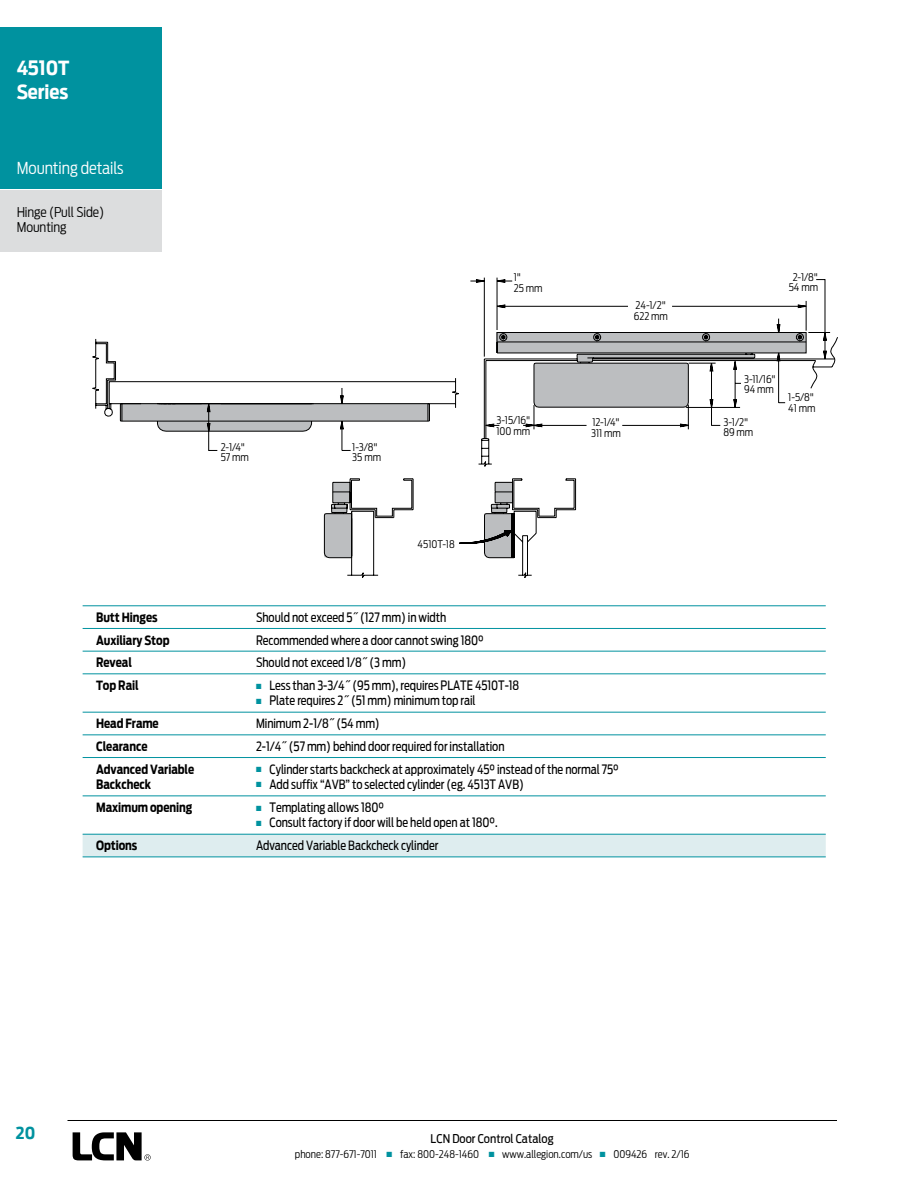
<style>
.page{position:relative;width:918px;height:1188px;background:#fff}
.page>*{position:absolute;margin:0;border:0;box-sizing:border-box;transform-origin:0 0}
.t1{font:700 19.5px/24px "Antenna Cond";letter-spacing:-.005em;color:#fff}
.t2{font:300 16.5px "Antenna Cond";letter-spacing:-.005em;color:#fff}
.t3{font:700 16.5px "Antenna Cond";color:#00929f}
.t4{font:300 13.5px/15px "Antenna Cond";letter-spacing:-.005em;color:#000}
.t5{font:12.75px "Antenna Cond";letter-spacing:-.005em;color:#000;scale:.94 1}
.t6{font:700 12.75px/15px "Antenna Cond";letter-spacing:-.005em;color:#000;scale:.94 1}
.t7{font:12px "Antenna Cond";color:#000}
.t8{font:300 10.5px/10.5px "Antenna Cond";color:#000}
.s1{color:#00929f}
</style>
<div class="page">
<svg style="left:73px;top:1132px;width:78px;height:29px"></svg>
<hr style="left:68px;top:1120px;width:769px;height:1px;background:#000">
<div style="left:0;top:27px;width:162px;height:161px;background:#00929f"></div>
<div style="left:0;top:191px;width:162px;height:61px;background:#dcddde"></div>
<svg style="left:93px;top:279px;width:733px;height:299px"></svg>
<svg style="left:375px;top:324px;width:463px;height:233px"></svg>
<svg style="left:120px;top:332px;width:687px;height:226px"></svg>
<div style="left:83px;top:835px;width:743px;height:22px;background:#deedef"></div>
<hr style="left:83px;top:605px;width:167px;height:1px;background:#00929f">
<hr style="left:250px;top:605px;width:576px;height:1px;background:#00929f">
<hr style="left:83px;top:628px;width:167px;height:1px;background:#00929f">
<hr style="left:83px;top:651px;width:167px;height:1px;background:#00929f">
<hr style="left:83px;top:757px;width:167px;height:1px;background:#00929f">
<hr style="left:83px;top:795px;width:167px;height:1px;background:#00929f">
<hr style="left:250px;top:628px;width:576px;height:1px;background:#00929f">
<hr style="left:250px;top:651px;width:576px;height:1px;background:#00929f">
<hr style="left:250px;top:757px;width:576px;height:1px;background:#00929f">
<hr style="left:250px;top:795px;width:576px;height:1px;background:#00929f">
<hr style="left:83px;top:673px;width:167px;height:1px;background:#00929f">
<hr style="left:83px;top:712px;width:167px;height:1px;background:#00929f">
<hr style="left:83px;top:734px;width:167px;height:1px;background:#00929f">
<hr style="left:250px;top:673px;width:576px;height:1px;background:#00929f">
<hr style="left:250px;top:712px;width:576px;height:1px;background:#00929f">
<hr style="left:250px;top:734px;width:576px;height:1px;background:#00929f">
<hr style="left:83px;top:834px;width:167px;height:1px;background:#00929f">
<hr style="left:250px;top:834px;width:576px;height:1px;background:#00929f">
<hr style="left:83px;top:857px;width:167px;height:1px;background:#00929f">
<hr style="left:250px;top:857px;width:576px;height:1px;background:#00929f">
<h1 class="t1" style="left:17px;top:56px;width:54px">4510T<br>Series</h1>
<p class="t2" style="left:17px;top:159px;width:108px">Mounting details</p>
<p class="t4" style="left:17px;top:204px;width:89px">Hinge (Pull Side)<br>Mounting</p>
<p class="t8" style="left:514px;top:272px;width:30px">1"<br>25 mm</p>
<p class="t8" style="left:634px;top:300px;width:36px">24-1/2"<br>622 mm</p>
<p class="t8" style="left:221px;top:441px;width:29px">2-1/4"<br>57 mm</p>
<p class="t8" style="left:352px;top:441px;width:30px">1-3/8"<br>35 mm</p>
<p class="t8" style="left:418px;top:539px;width:39px">4510T-18</p>
<p class="t8" style="left:496px;top:415px;width:35px">3-15/16"<br>100 mm</p>
<p class="t8" style="left:591px;top:417px;width:31px">12-1/4"<br>311 mm</p>
<p class="t6" style="left:96px;top:610px;width:67px">Butt Hinges</p>
<p class="t5" style="left:256px;top:610px;width:204px">Should not exceed 5˝ (127 mm) in width</p>
<p class="t6" style="left:96px;top:633px;width:80px">Auxiliary Stop</p>
<p class="t5" style="left:256px;top:633px;width:244px">Recommended where a door cannot swing 180°</p>
<p class="t6" style="left:96px;top:655px;width:40px">Reveal</p>
<p class="t5" style="left:256px;top:655px;width:161px">Should not exceed 1/8˝ (3 mm)</p>
<p class="t6" style="left:96px;top:678px;width:47px">Top Rail</p>
<p class="t5" style="left:256px;top:678px;width:282px"><span class="s1">■</span> Less than 3-3/4˝ (95 mm), requires PLATE 4510T-18</p>
<p class="t5" style="left:256px;top:693px;width:235px"><span class="s1">■</span> Plate requires 2˝ (51 mm) minimum top rail</p>
<p class="t6" style="left:96px;top:716px;width:68px">Head Frame</p>
<p class="t5" style="left:256px;top:716px;width:133px">Minimum 2-1/8˝ (54 mm)</p>
<p class="t6" style="left:96px;top:739px;width:56px">Clearance</p>
<p class="t5" style="left:256px;top:739px;width:266px">2-1/4˝ (57 mm) behind door required for installation</p>
<p class="t6" style="left:96px;top:762px;width:106px">Advanced Variable<br>Backcheck</p>
<p class="t5" style="left:256px;top:762px;width:387px"><span class="s1">■</span> Cylinder starts backcheck at approximately 45° instead of the normal 75°</p>
<p class="t5" style="left:256px;top:777px;width:287px"><span class="s1">■</span> Add suffix “AVB” to selected cylinder (eg. 4513T AVB)</p>
<p class="t6" style="left:96px;top:800px;width:104px">Maximum opening</p>
<p class="t5" style="left:256px;top:800px;width:138px"><span class="s1">■</span> Templating allows 180°</p>
<p class="t5" style="left:256px;top:815px;width:259px"><span class="s1">■</span> Consult factory if door will be held open at 180°.</p>
<p class="t6" style="left:96px;top:838px;width:45px">Options</p>
<p class="t5" style="left:256px;top:838px;width:196px">Advanced Variable Backcheck cylinder</p>
<p class="t8" style="left:789px;top:271px;width:31px;text-align:center">2-1/8"<br>54 mm</p>
<p class="t8" style="left:744px;top:373px;width:33px">3-11/16"<br>94 mm</p>
<p class="t8" style="left:723px;top:417px;width:31px">3-1/2"<br>89 mm</p>
<p class="t8" style="left:788px;top:392px;width:29px">1-5/8"<br>41 mm</p>
<p class="t3" style="left:16px;top:1123px;width:21px">20</p>
<p class="t7" style="left:431px;top:1132px;width:125px">LCN Door Control Catalog</p>
<p class="t8" style="left:295px;top:1149px;width:396px">phone: 877-671-7011 <span class="s1">■</span> fax: 800-248-1460 <span class="s1">■</span> www.allegion.com/us <span class="s1">■</span> 009426 rev. 2/16</p>
</div>
